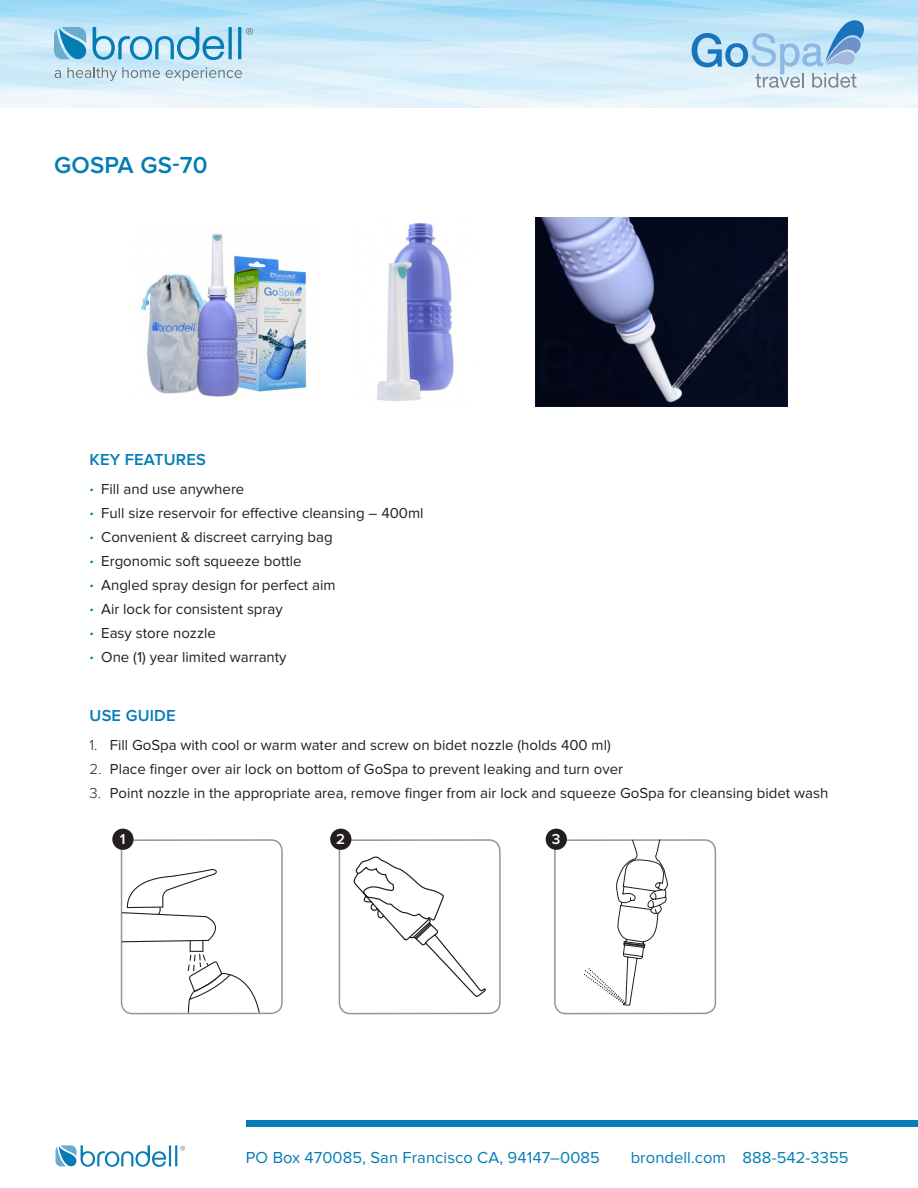
<style>
.page{position:relative;width:918px;height:1188px;background:#fff}
.page>*{position:absolute;margin:0;border:0;box-sizing:border-box;transform-origin:0 0}
.t1{font:600 24px "Proxima Nova";letter-spacing:.01em;color:#047cb4}
.t2{font:16.5px "Proxima Nova";letter-spacing:.005em;color:#047cb4}
.t3{font:600 16.5px "Proxima Nova";letter-spacing:.01em;color:#047cb4}
.t4{font:15px "Proxima Nova";color:#231f20}
.t5{font:600 15px "Proxima Nova";color:#fff}
.s1{font-weight:300;font-size:12.75px;color:#047cb4}
.s2{font-weight:300}
</style>
<div class="page">
<svg style="left:54px;top:27px;width:199px;height:54px;background:#a4cfe5"></svg>
<div style="left:246px;top:1120px;width:672px;height:7px;background:#047cb4"></div>
<hr style="left:169px;top:1145px;width:2px;height:21px;background:#047cb4">
<svg style="left:56px;top:1145px;width:110px;height:22px"></svg>
<hr style="left:175px;top:1145px;width:2px;height:21px;background:#047cb4">
<svg style="left:180px;top:1146px;width:5px;height:5px"></svg>
<div style="left:121px;top:839px;width:162px;height:175px;border:2px solid #939598;border-radius:11px"></div>
<div style="left:339px;top:839px;width:162px;height:175px;border:2px solid #939598;border-radius:11px"></div>
<div style="left:554px;top:839px;width:162px;height:175px;border:2px solid #939598;border-radius:11px"></div>
<img style="left:140px;top:223px;width:314px;height:178px">
<img style="left:535px;top:218px;width:253px;height:189px">
<svg style="left:122px;top:869px;width:138px;height:144px"></svg>
<div style="left:112px;top:829px;width:22px;height:21px;background:#231f20;border-radius:50%"></div>
<div style="left:330px;top:829px;width:21px;height:21px;background:#231f20;border-radius:50%"></div>
<div style="left:546px;top:829px;width:21px;height:21px;background:#231f20;border-radius:50%"></div>
<svg style="left:351px;top:839px;width:136px;height:158px"></svg>
<svg style="left:583px;top:839px;width:85px;height:176px"></svg>
<svg style="left:692px;top:19px;width:173px;height:69px;background:#b0d3eb"></svg>
<p class="t1" style="left:54px;top:154px;width:155px">GOSPA GS-70</p>
<p class="t3" style="left:90px;top:452px;width:118px">KEY FEATURES</p>
<p class="t4" style="left:90px;top:482px;width:156px"><span class="s1">•</span> Fill and use anywhere</p>
<p class="t4" style="left:90px;top:506px;width:335px"><span class="s1">•</span> Full size reservoir for effective cleansing – 400ml</p>
<p class="t4" style="left:90px;top:530px;width:245px"><span class="s1">•</span> Convenient &amp; discreet carrying bag</p>
<p class="t4" style="left:90px;top:554px;width:214px"><span class="s1">•</span> Ergonomic soft squeeze bottle</p>
<p class="t4" style="left:90px;top:578px;width:248px"><span class="s1">•</span> Angled spray design for perfect aim</p>
<p class="t4" style="left:90px;top:602px;width:195px"><span class="s1">•</span> Air lock for consistent spray</p>
<p class="t4" style="left:90px;top:626px;width:128px"><span class="s1">•</span> Easy store nozzle</p>
<p class="t4" style="left:90px;top:650px;width:199px"><span class="s1">•</span> One (1) year limited warranty</p>
<p class="t3" style="left:90px;top:708px;width:87px">USE GUIDE</p>
<p class="t4" style="left:90px;top:738px;width:523px"><span class="s2">1.</span> Fill GoSpa with cool or warm water and screw on bidet nozzle (holds 400 ml)</p>
<p class="t4" style="left:90px;top:762px;width:535px"><span class="s2">2.</span> Place finger over air lock on bottom of GoSpa to prevent leaking and turn over</p>
<p class="t4" style="left:90px;top:786px;width:740px"><span class="s2">3.</span> Point nozzle in the appropriate area, remove finger from air lock and squeeze GoSpa for cleansing bidet wash</p>
<p class="t5" style="left:120px;top:832px;width:7px">1</p>
<p class="t5" style="left:336px;top:832px;width:10px">2</p>
<p class="t5" style="left:552px;top:832px;width:10px">3</p>
<p class="t2" style="left:246px;top:1150px;width:356px">PO Box 470085, San Francisco CA, 94147–0085</p>
<p class="t2" style="left:631px;top:1150px;width:220px">brondell.com 888-542-3355</p>
</div>
